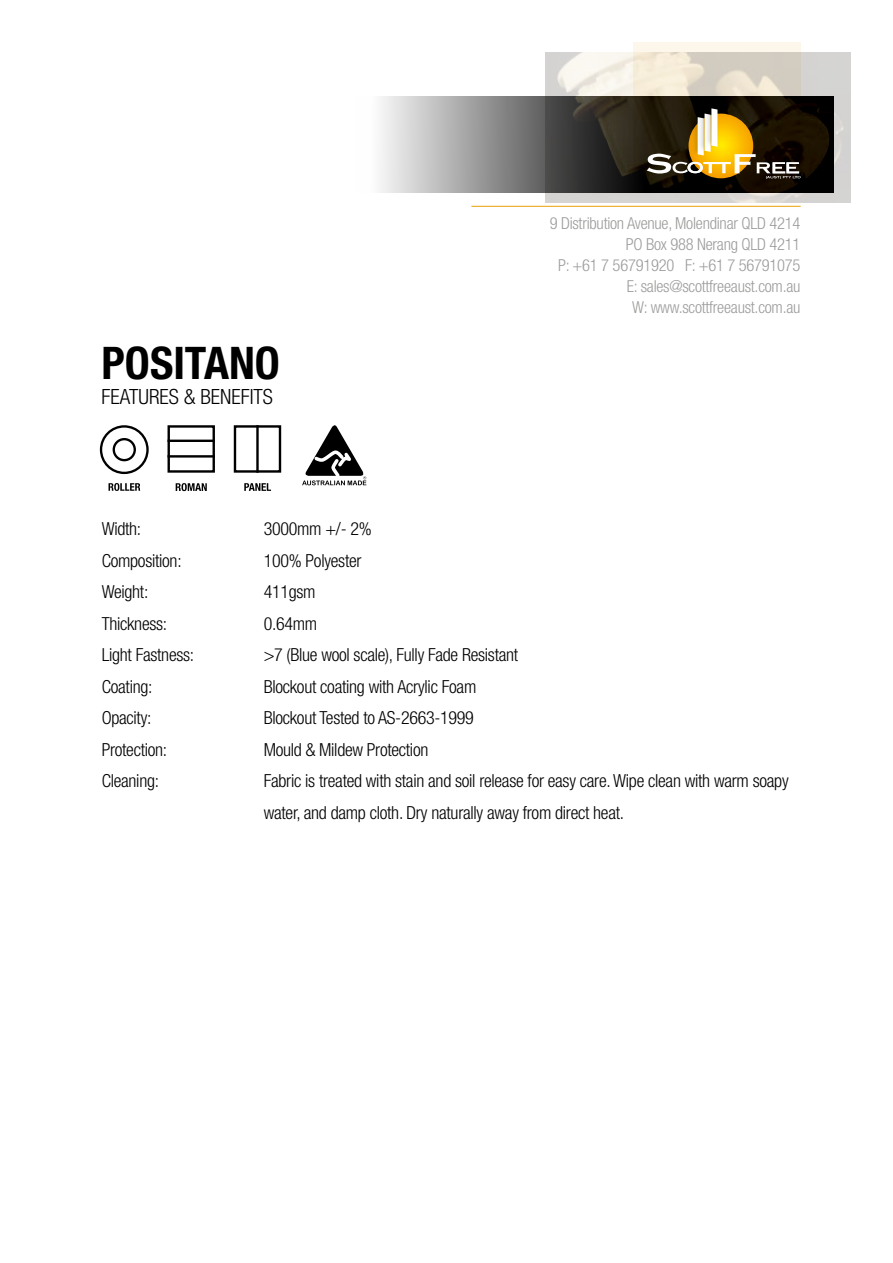
<style>
.page{position:relative;width:893px;height:1263px;background:#fff}
.page>*{position:absolute;margin:0;border:0;box-sizing:border-box;transform-origin:0 0}
.t1{font:700 condensed 45px "Helvetica Neue LT Pro";color:#000}
.t2{font:300 condensed 21px "Helvetica Neue LT Pro";color:#000}
.t3{font:300 condensed 18px/31.5px "Helvetica Neue LT Pro";letter-spacing:-.015em;color:#000}
.t4{font:300 condensed 16.5px/21px "Helvetica Neue LT Pro";letter-spacing:-.015em;color:#9d9d9c;text-align:right}
</style>
<div class="page">
<hr style="left:471px;top:206px;width:330px;height:1px;background:#ea9f03">
<svg style="left:380px;top:97px;width:166px;height:96px;background:#a8a8a8"></svg>
<img style="left:546px;top:53px;width:304px;height:150px">
<svg style="left:633px;top:43px;width:168px;height:150px;background:#999285"></svg>
<div style="left:697px;top:106px;width:16px;height:48px;background:#000"></div>
<div style="left:704px;top:101px;width:16px;height:48px;background:#000"></div>
<svg style="left:647px;top:108px;width:154px;height:71px;background:#6c5829"></svg>
<div style="left:234px;top:425px;width:47px;height:48px;border:2px solid #000"></div>
<hr style="left:256px;top:425px;width:3px;height:48px;background:#000">
<svg style="left:244px;top:483px;width:27px;height:8px"></svg>
<div style="left:100px;top:425px;width:49px;height:49px;border:2px solid #000;border-radius:50%"></div>
<div style="left:113px;top:438px;width:23px;height:23px;border:2px solid #000;border-radius:50%"></div>
<svg style="left:109px;top:483px;width:31px;height:8px"></svg>
<div style="left:168px;top:425px;width:47px;height:48px;border:2px solid #000"></div>
<hr style="left:168px;top:440px;width:47px;height:2px;background:#000">
<hr style="left:168px;top:455px;width:47px;height:3px;background:#000">
<svg style="left:176px;top:483px;width:31px;height:8px"></svg>
<svg style="left:302px;top:425px;width:64px;height:60px"></svg>
<h1 class="t1" style="left:102px;top:335px;width:180px">POSITANO</h1>
<p class="t2" style="left:102px;top:384px;width:173px">FEATURES &amp; BENEFITS</p>
<p class="t4" style="left:550px;top:212px;width:252px">9 Distribution Avenue, Molendinar QLD 4214<br>PO Box 988 Nerang QLD 4211<br>P: +61 7 56791920 F: +61 7 56791075<br>E: sales@scottfreeaust.com.au<br>W: www.scottfreeaust.com.au</p>
<p class="t3" style="left:102px;top:513px;width:41px">Width:</p>
<p class="t3" style="left:264px;top:513px;width:110px">3000mm +/- 2%</p>
<p class="t3" style="left:102px;top:544px;width:81px">Composition:</p>
<p class="t3" style="left:264px;top:544px;width:99px">100% Polyester</p>
<p class="t3" style="left:102px;top:576px;width:48px">Weight:</p>
<p class="t3" style="left:264px;top:576px;width:53px">411gsm</p>
<p class="t3" style="left:102px;top:607px;width:67px">Thickness:</p>
<p class="t3" style="left:264px;top:607px;width:55px">0.64mm</p>
<p class="t3" style="left:102px;top:639px;width:94px">Light Fastness:</p>
<p class="t3" style="left:264px;top:639px;width:256px">&gt;7 (Blue wool scale), Fully Fade Resistant</p>
<p class="t3" style="left:102px;top:670px;width:52px">Coating:</p>
<p class="t3" style="left:264px;top:670px;width:214px">Blockout coating with Acrylic Foam</p>
<p class="t3" style="left:102px;top:702px;width:51px">Opacity:</p>
<p class="t3" style="left:264px;top:702px;width:212px">Blockout Tested to AS-2663-1999</p>
<p class="t3" style="left:102px;top:733px;width:67px">Protection:</p>
<p class="t3" style="left:264px;top:733px;width:166px">Mould &amp; Mildew Protection</p>
<p class="t3" style="left:102px;top:765px;width:59px">Cleaning:</p>
<p class="t3" style="left:264px;top:765px;width:527px">Fabric is treated with stain and soil release for easy care. Wipe clean with warm soapy water, and damp cloth. Dry naturally away from direct heat.</p>
</div>
